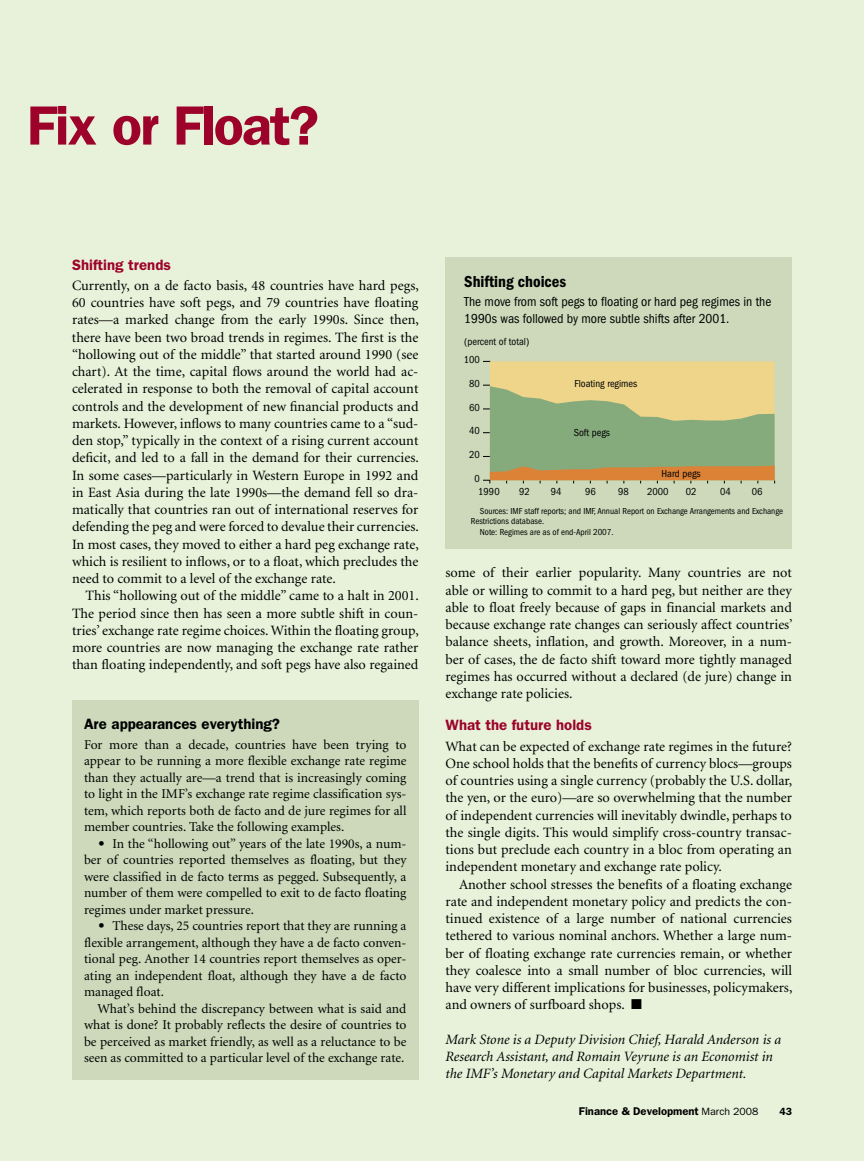
<style>
.page{position:relative;width:864px;height:1161px;background:#e8f2da}
.page>*{position:absolute;margin:0;border:0;box-sizing:border-box;transform-origin:0 0}
.t1{font:600 55.5px "Franklin Gothic";letter-spacing:-.035em;color:#9d032a}
.t2{font:600 condensed 16.5px "Franklin Gothic";color:#000}
.t3{font:600 15px "Franklin Gothic";color:#9d032a}
.t4{font:600 15px "Franklin Gothic";color:#000}
.t5{font:14.25px/17.2px "Minion";color:#000;text-align:justify}
.t6{font:italic 14.25px/17.2px "Minion";color:#000}
.t7{font:13.5px/16.5px "Minion";color:#000;text-align:justify}
.t8{font:condensed 13.5px/16.5px "Franklin Gothic";color:#000}
.t9{font:600 11.25px "Franklin Gothic";color:#000}
.t10{font:condensed 10.5px "Franklin Gothic";color:#000}
.t11{font:600 10.5px "Franklin Gothic";color:#000}
.t12{font:condensed 9px "Franklin Gothic";color:#000}
.s1{font-family:"Franklin Gothic"}
.s2{font-weight:400;font-size:10.5px}
</style>
<div class="page">
<div style="left:446px;top:257px;width:346px;height:292px;background:#cdd9ba"></div>
<svg style="left:483px;top:361px;width:292px;height:122px"></svg>
<div style="left:72px;top:701px;width:346px;height:379px;background:#cdd9ba"></div>
<h1 class="t1" style="left:27px;top:93px;width:293px">Fix or Float?</h1>
<p class="t3" style="left:72px;top:256px;width:100px">Shifting trends</p>
<p class="t5" style="left:72px;top:277px;width:348px">Currently, on a de facto basis, 48 countries have hard pegs, 60 countries have soft pegs, and 79 countries have floating rates—a marked change from the early 1990s. Since then, there have been two broad trends in regimes. The first is the “hollowing out of the middle” that started around 1990 (see chart). At the time, capital flows around the world had ac&shy;celerated in response to both the removal of capital account controls and the development of new financial products and markets. However, inflows to many countries came to a “sud&shy;den stop,” typically in the context of a rising current account deficit, and led to a fall in the demand for their currencies.<br>In some cases—particularly in Western Europe in 1992 and in East Asia during the late 1990s—the demand fell so dra&shy;matically that countries ran out of international reserves for defending the peg and were forced to devalue their currencies.<br>In most cases, they moved to either a hard peg exchange rate, which is resilient to inflows, or to a float, which precludes the need to commit to a level of the exchange rate.-</p>
<p class="t5" style="left:72px;top:588px;width:348px;text-indent:13px">This “hollowing out of the middle” came to a halt in 2001.<br>The period since then has seen a more subtle shift in coun&shy;tries’ exchange rate regime choices. Within the floating group, more countries are now managing the exchange rate rather than floating independently, and soft pegs have also regained</p>
<p class="t4" style="left:84px;top:715px;width:197px">Are appearances everything?</p>
<p class="t7" style="left:84px;top:737px;width:324px">For more than a decade, countries have been trying to appear to be running a more flexible exchange rate regime than they actually are—a trend that is increasingly coming to light in the IMF’s exchange rate regime classification sys&shy;tem, which reports both de facto and de jure regimes for all member countries. Take the following examples.-</p>
<p class="t7" style="left:84px;top:836px;width:324px;text-indent:14px"><span class="s1">•</span> In the “hollowing out” years of the late 1990s, a num&shy;ber of countries reported themselves as floating, but they were classified in de facto terms as pegged. Subsequently, a number of them were compelled to exit to de facto floating regimes under market pressure.-</p>
<p class="t7" style="left:84px;top:918px;width:324px;text-indent:14px"><span class="s1">•</span> These days, 25 countries report that they are running a flexible arrangement, although they have a de facto conven&shy;tional peg. Another 14 countries report themselves as oper&shy;ating an independent float, although they have a de facto managed float.-</p>
<p class="t7" style="left:84px;top:1001px;width:324px;text-indent:14px">What’s behind the discrepancy between what is said and what is done? It probably reflects the desire of countries to be perceived as market friendly, as well as a reluctance to be seen as committed to a particular level of the exchange rate.</p>
<p class="t2" style="left:464px;top:272px;width:104px">Shifting choices</p>
<p class="t8" style="left:464px;top:294px;width:309px">The move from soft pegs to floating or hard peg regimes in the<br>1990s was followed by more subtle shifts after 2001.</p>
<p class="t10" style="left:464px;top:336px;width:66px">(percent of total)</p>
<p class="t10" style="left:464px;top:354px;width:18px">100</p>
<p class="t10" style="left:469px;top:377px;width:12px">80</p>
<p class="t10" style="left:469px;top:401px;width:12px">60</p>
<p class="t10" style="left:469px;top:425px;width:12px">40</p>
<p class="t10" style="left:469px;top:449px;width:12px">20</p>
<p class="t10" style="left:474px;top:472px;width:7px">0</p>
<p class="t10" style="left:574px;top:377px;width:64px">Floating regimes</p>
<p class="t10" style="left:574px;top:426px;width:38px">Soft pegs</p>
<p class="t10" style="left:661px;top:467px;width:41px">Hard pegs</p>
<p class="t10" style="left:478px;top:485px;width:23px">1990</p>
<p class="t10" style="left:519px;top:485px;width:12px">92</p>
<p class="t10" style="left:551px;top:485px;width:12px">94</p>
<p class="t10" style="left:585px;top:485px;width:12px">96</p>
<p class="t10" style="left:618px;top:485px;width:12px">98</p>
<p class="t10" style="left:647px;top:485px;width:23px">2000</p>
<p class="t10" style="left:686px;top:485px;width:12px">02</p>
<p class="t10" style="left:720px;top:485px;width:12px">04</p>
<p class="t10" style="left:752px;top:485px;width:12px">06</p>
<p class="t12" style="left:480px;top:506px;width:305px">Sources: IMF staff reports; and IMF, Annual Report on Exchange Arrangements and Exchange</p>
<p class="t12" style="left:471px;top:516px;width:75px">Restrictions database.</p>
<p class="t12" style="left:480px;top:527px;width:135px">Note: Regimes are as of end-April 2007.</p>
<p class="t5" style="left:446px;top:565px;width:349px">some of their earlier popularity. Many countries are not able or willing to commit to a hard peg, but neither are they able to float freely because of gaps in financial markets and because exchange rate changes can seriously affect countries’ balance sheets, inflation, and growth. Moreover, in a num&shy;ber of cases, the de facto shift toward more tightly managed regimes has occurred without a declared (de jure) change in exchange rate policies.-</p>
<p class="t3" style="left:446px;top:716px;width:148px">What the future holds</p>
<p class="t5" style="left:446px;top:738px;width:348px">What can be expected of exchange rate regimes in the future?<br>One school holds that the benefits of currency blocs—groups of countries using a single currency (probably the U.S. dollar, the yen, or the euro)—are so overwhelming that the number of independent currencies will inevitably dwindle, perhaps to the single digits. This would simplify cross-country transac&shy;tions but preclude each country in a bloc from operating an independent monetary and exchange rate policy.-</p>
<p class="t5" style="left:446px;top:876px;width:348px;text-indent:14px">Another school stresses the benefits of a floating exchange rate and independent monetary policy and predicts the con&shy;tinued existence of a large number of national currencies tethered to various nominal anchors. Whether a large num&shy;ber of floating exchange rate currencies remain, or whether they coalesce into a small number of bloc currencies, will have very different implications for businesses, policymakers, and owners of surfboard shops.- ■</p>
<p class="t6" style="left:446px;top:1031px;width:337px">Mark Stone is a Deputy Division Chief, Harald Anderson is a<br>Research Assistant, and Romain Veyrune is an Economist in the IMF’s Monetary and Capital Markets Department.-</p>
<p class="t9" style="left:579px;top:1105px;width:181px">Finance &amp; Development <span class="s2">March 2008</span></p>
<p class="t11" style="left:779px;top:1106px;width:14px">43</p>
</div>
